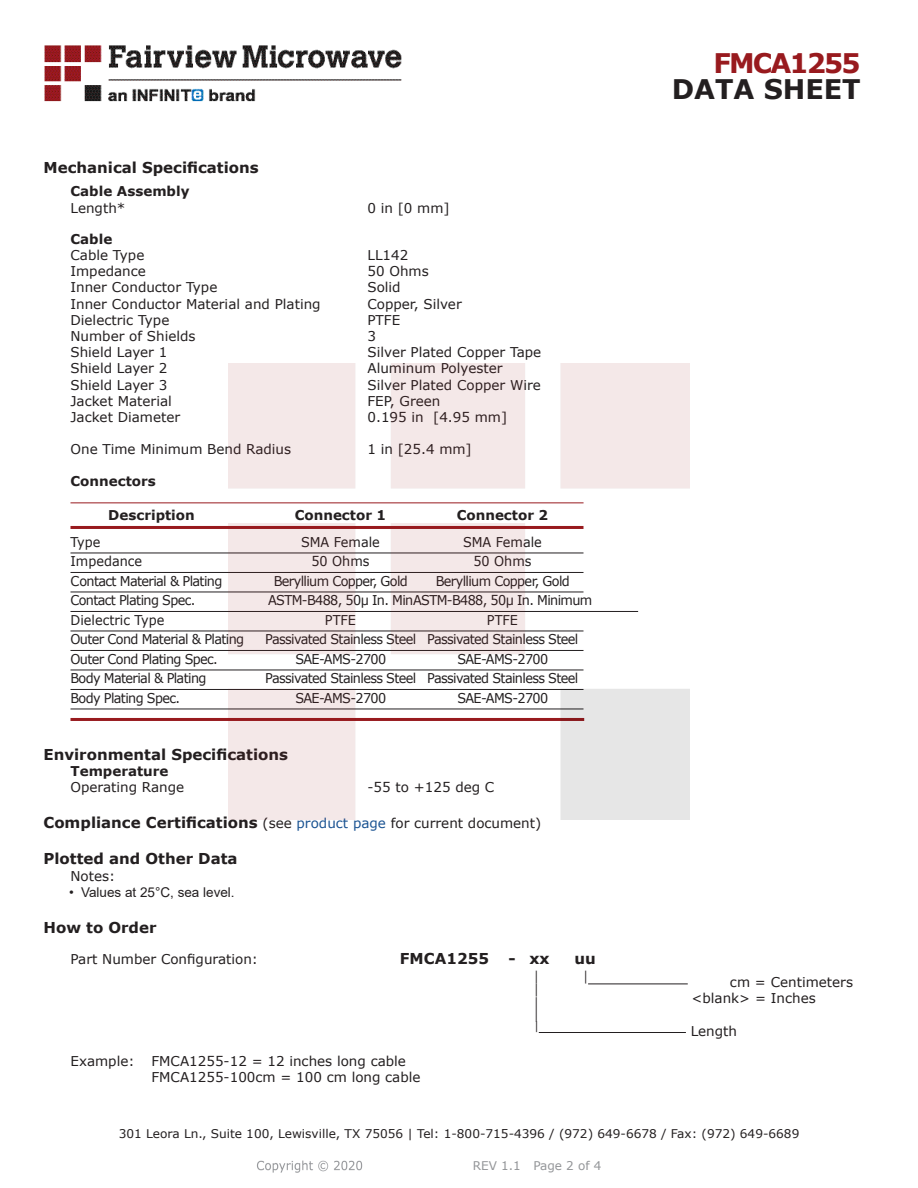
<style>
.page{position:relative;width:918px;height:1188px;background:#fff}
.page>*{position:absolute;margin:0;border:0;box-sizing:border-box;transform-origin:0 0}
.t1{font:700 27px "Verdana";color:#231f20}
.FM{font:700 27px "Verdana";letter-spacing:-.07em;color:#981a1e}
.Specs_Para{font:25.8px "Verdana";color:#231f20;scale:.39 1}
.Head1_for_Compliance{font:700 15px "Verdana";color:#231f20}
.Head1{font:700 15px "Verdana";color:#231f20}
.Specs_Para-2{font:700 15px "Verdana";color:#231f20}
.Specs_Para-3{font:13.5px "Verdana";color:#231f20}
.Table_Body_Connector{font:13.5px "Verdana";letter-spacing:-.05em;color:#231f20;scale:.95 1}
.Table_Body_Connector-2{font:13.5px "Verdana";color:#231f20;scale:.95 1}
.Table_Header_Connect{font:700 13.5px "Verdana";color:#231f20}
.t2{font:13.5px "Arial";color:#231f20}
.Head3{font:700 13.5px "Verdana";color:#231f20}
.Head2_after_Head1{font:700 13.5px "Verdana";color:#231f20}
.Head2{font:700 13.5px "Verdana";color:#231f20}
.Specs_Para-4{font:13.5px "Verdana";color:#231f20;scale:.75 1}
.t3{font:12px "Verdana";color:#231f20}
.REV_Info{font:12px "Verdana";color:#939598}
.Specs_Para-5{font:11.25px "Verdana";color:#231f20;scale:.86 1}
.s1{font-weight:400;font-size:13.5px}
.s2{font-weight:400;font-size:13.5px;color:#1a5392}
</style>
<div class="page">
<hr style="left:70px;top:502px;width:514px;height:1px;background:#981a1e">
<hr style="left:70px;top:526px;width:514px;height:3px;background:#981a1e">
<hr style="left:70px;top:553px;width:514px;height:1px;background:#231f20">
<hr style="left:70px;top:572px;width:514px;height:1px;background:#231f20">
<hr style="left:70px;top:592px;width:514px;height:1px;background:#231f20">
<hr style="left:70px;top:611px;width:568px;height:1px;background:#231f20">
<hr style="left:70px;top:631px;width:514px;height:1px;background:#231f20">
<hr style="left:70px;top:650px;width:514px;height:1px;background:#231f20">
<hr style="left:70px;top:670px;width:514px;height:1px;background:#231f20">
<hr style="left:70px;top:689px;width:514px;height:1px;background:#231f20">
<hr style="left:70px;top:709px;width:514px;height:1px;background:#231f20">
<hr style="left:70px;top:718px;width:514px;height:3px;background:#981a1e">
<hr style="left:588px;top:984px;width:100px;height:1px;background:#231f20">
<hr style="left:539px;top:1032px;width:147px;height:1px;background:#231f20">
<img style="left:257px;top:1160px;width:106px;height:13px">
<img style="left:228px;top:364px;width:462px;height:456px">
<img style="left:44px;top:45px;width:358px;height:57px">
<p class="Head1" style="left:44px;top:157px;width:217px">Mechanical Specifications</p>
<p class="Head3" style="left:70px;top:182px;width:121px">Cable Assembly</p>
<p class="Specs_Para-3" style="left:70px;top:198px;width:56px">Length*</p>
<p class="Specs_Para-3" style="left:368px;top:198px;width:84px">0 in [0 mm]</p>
<p class="Head3" style="left:70px;top:229px;width:43px">Cable</p>
<p class="Specs_Para-3" style="left:70px;top:246px;width:75px">Cable Type</p>
<p class="Specs_Para-3" style="left:368px;top:246px;width:42px">LL142</p>
<p class="Specs_Para-3" style="left:70px;top:262px;width:77px">Impedance</p>
<p class="Specs_Para-3" style="left:368px;top:262px;width:63px">50 Ohms</p>
<p class="Specs_Para-3" style="left:70px;top:278px;width:148px">Inner Conductor Type</p>
<p class="Specs_Para-3" style="left:368px;top:278px;width:35px">Solid</p>
<p class="Specs_Para-3" style="left:70px;top:294px;width:252px">Inner Conductor Material and Plating</p>
<p class="Specs_Para-3" style="left:368px;top:294px;width:96px">Copper, Silver</p>
<p class="Specs_Para-3" style="left:70px;top:311px;width:100px">Dielectric Type</p>
<p class="Specs_Para-3" style="left:368px;top:311px;width:34px">PTFE</p>
<p class="Specs_Para-3" style="left:70px;top:327px;width:127px">Number of Shields</p>
<p class="Specs_Para-3" style="left:368px;top:327px;width:10px">3</p>
<p class="Specs_Para-3" style="left:70px;top:343px;width:98px">Shield Layer 1</p>
<p class="Specs_Para-3" style="left:368px;top:343px;width:175px">Silver Plated Copper Tape</p>
<p class="Specs_Para-3" style="left:70px;top:359px;width:98px">Shield Layer 2</p>
<p class="Specs_Para-3" style="left:368px;top:359px;width:137px">Aluminum Polyester</p>
<p class="Specs_Para-3" style="left:70px;top:375px;width:98px">Shield Layer 3</p>
<p class="Specs_Para-3" style="left:368px;top:375px;width:175px">Silver Plated Copper Wire</p>
<p class="Specs_Para-3" style="left:70px;top:392px;width:103px">Jacket Material</p>
<p class="Specs_Para-3" style="left:368px;top:392px;width:74px">FEP, Green</p>
<p class="Specs_Para-3" style="left:70px;top:408px;width:111px">Jacket Diameter</p>
<p class="Specs_Para-3" style="left:368px;top:408px;width:141px">0.195 in [4.95 mm]</p>
<p class="Specs_Para-3" style="left:70px;top:440px;width:222px">One Time Minimum Bend Radius</p>
<p class="Specs_Para-3" style="left:368px;top:440px;width:106px">1 in [25.4 mm]</p>
<p class="Head2" style="left:70px;top:471px;width:87px">Connectors</p>
<p class="Table_Header_Connect" style="left:108px;top:505px;width:88px">Description</p>
<p class="Table_Header_Connect" style="left:295px;top:505px;width:93px">Connector 1</p>
<p class="Table_Header_Connect" style="left:457px;top:505px;width:93px">Connector 2</p>
<p class="Table_Body_Connector" style="left:70px;top:533px;width:33px">Type</p>
<p class="Table_Body_Connector-2" style="left:301px;top:533px;width:85px">SMA Female</p>
<p class="Table_Body_Connector-2" style="left:463px;top:533px;width:85px">SMA Female</p>
<p class="Table_Body_Connector-2" style="left:70px;top:552px;width:77px">Impedance</p>
<p class="Table_Body_Connector" style="left:311px;top:552px;width:63px">50 Ohms</p>
<p class="Table_Body_Connector" style="left:473px;top:552px;width:63px">50 Ohms</p>
<p class="Table_Body_Connector" style="left:70px;top:572px;width:161px">Contact Material &amp; Plating</p>
<p class="Table_Body_Connector" style="left:274px;top:572px;width:143px">Beryllium Copper, Gold</p>
<p class="Table_Body_Connector" style="left:436px;top:572px;width:143px">Beryllium Copper, Gold</p>
<p class="Table_Body_Connector" style="left:70px;top:591px;width:133px">Contact Plating Spec.</p>
<p class="Table_Body_Connector" style="left:268px;top:591px;width:343px">ASTM-B488, 50µ In. MinASTM-B488, 50µ In. Minimum</p>
<p class="Table_Body_Connector-2" style="left:70px;top:611px;width:100px">Dielectric Type</p>
<p class="Table_Body_Connector" style="left:325px;top:611px;width:34px">PTFE</p>
<p class="Table_Body_Connector" style="left:487px;top:611px;width:34px">PTFE</p>
<p class="Table_Body_Connector" style="left:70px;top:630px;width:184px">Outer Cond Material &amp; Plating</p>
<p class="Table_Body_Connector" style="left:265px;top:630px;width:331px">Passivated Stainless Steel Passivated Stainless Steel</p>
<p class="Table_Body_Connector" style="left:70px;top:650px;width:157px">Outer Cond Plating Spec.</p>
<p class="Table_Body_Connector" style="left:295px;top:650px;width:97px">SAE-AMS-2700</p>
<p class="Table_Body_Connector" style="left:457px;top:650px;width:97px">SAE-AMS-2700</p>
<p class="Table_Body_Connector" style="left:70px;top:669px;width:145px">Body Material &amp; Plating</p>
<p class="Table_Body_Connector" style="left:265px;top:669px;width:331px">Passivated Stainless Steel Passivated Stainless Steel</p>
<p class="Table_Body_Connector" style="left:70px;top:689px;width:117px">Body Plating Spec.</p>
<p class="Table_Body_Connector" style="left:295px;top:689px;width:97px">SAE-AMS-2700</p>
<p class="Table_Body_Connector" style="left:457px;top:689px;width:97px">SAE-AMS-2700</p>
<p class="FM" style="left:714px;top:44px;width:149px">FMCA1255</p>
<p class="t1" style="left:672px;top:70px;width:191px">DATA SHEET</p>
<p class="Head1" style="left:44px;top:744px;width:246px">Environmental Specifications</p>
<p class="Head2_after_Head1" style="left:70px;top:762px;width:100px">Temperature</p>
<p class="Specs_Para-3" style="left:70px;top:778px;width:115px">Operating Range</p>
<p class="Specs_Para-3" style="left:368px;top:778px;width:128px">-55 to +125 deg C</p>
<p class="Head1_for_Compliance" style="left:44px;top:812px;width:499px">Compliance Certifications <span class="s1">(see</span> <span class="s2">product page</span> <span class="s1">for current document)</span></p>
<p class="Head1_for_Compliance" style="left:44px;top:848px;width:196px">Plotted and Other Data</p>
<p class="Specs_Para-3" style="left:70px;top:866px;width:46px">Notes:</p>
<p class="t2" style="left:69px;top:883px;width:167px">• Values at 25°C, sea level.</p>
<p class="Head1_for_Compliance" style="left:44px;top:917px;width:115px">How to Order</p>
<p class="Specs_Para-3" style="left:70px;top:950px;width:189px">Part Number Configuration:</p>
<p class="Specs_Para-2" style="left:400px;top:948px;width:91px">FMCA1255</p>
<p class="Specs_Para-2" style="left:509px;top:948px;width:43px">- xx</p>
<p class="Specs_Para-2" style="left:575px;top:948px;width:23px">uu</p>
<p class="Specs_Para-4" style="left:534px;top:967px;width:8px">|</p>
<p class="Specs_Para-4" style="left:584px;top:967px;width:8px">|</p>
<p class="Specs_Para-3" style="left:730px;top:973px;width:125px">cm = Centimeters</p>
<p class="Specs_Para-4" style="left:534px;top:980px;width:8px">|</p>
<p class="Specs_Para-3" style="left:692px;top:989px;width:126px">&lt;blank&gt; = Inches</p>
<p class="Specs_Para" style="left:534px;top:990px;width:13px">|</p>
<p class="Specs_Para-5" style="left:534px;top:1018px;width:7px">|</p>
<p class="Specs_Para-3" style="left:691px;top:1022px;width:48px">Length</p>
<p class="Specs_Para-3" style="left:70px;top:1051px;width:66px">Example:</p>
<p class="Specs_Para-3" style="left:152px;top:1051px;width:256px">FMCA1255-12 = 12 inches long cable</p>
<p class="Specs_Para-3" style="left:152px;top:1068px;width:271px">FMCA1255-100cm = 100 cm long cable</p>
<p class="t3" style="left:119px;top:1125px;width:682px">301 Leora Ln., Suite 100, Lewisville, TX 75056 | Tel: 1-800-715-4396 / (972) 649-6678 / Fax: (972) 649-6689</p>
<p class="REV_Info" style="left:473px;top:1157px;width:130px">REV 1.1 Page 2 of 4</p>
</div>
